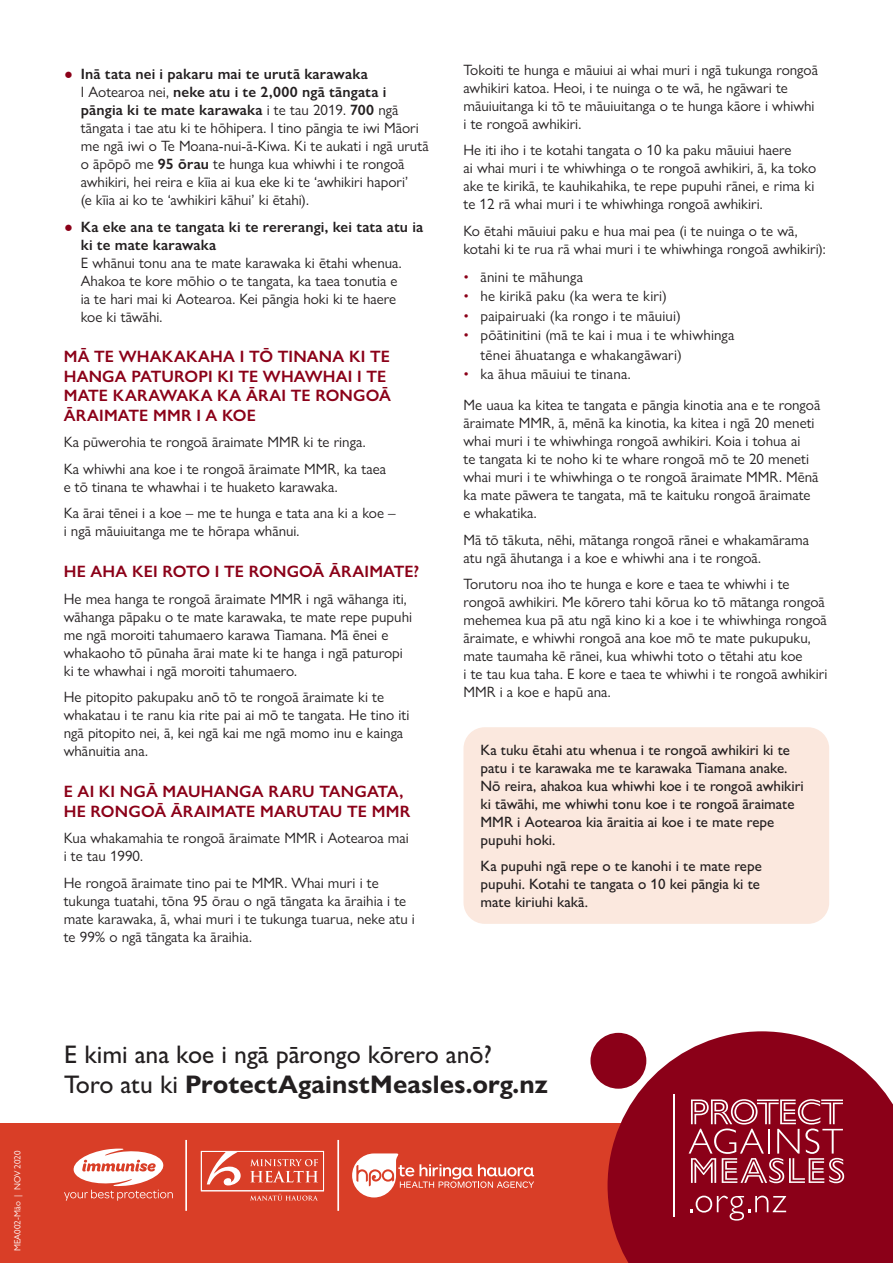
<style>
.page{position:relative;width:893px;height:1263px;background:#fff}
.page>*{position:absolute;margin:0;border:0;box-sizing:border-box;transform-origin:0 0}
.t1{font:500 25.5px/30px "Gill Sans Nova";color:#231f20}
.t2{font:600 16.5px/19.5px "Gill Sans Nova";letter-spacing:.01em;color:#8b0018}
.t3{font:15px/18px "Gill Sans Nova";color:#231f20}
.t4{font:500 15px/18px "Gill Sans Nova";color:#231f20}
.t5{font:600 15px/18px "Gill Sans Nova";letter-spacing:.015em;color:#231f20}
.t6{font:9px "Gill Sans Nova";color:#fff}
.s1{font-weight:700;font-size:21px;color:#8b0018}
.s2{font-weight:600}
.s3{color:#8b0018}
.s4{font-weight:700}
</style>
<div class="page">
<div style="left:0;top:1123px;width:893px;height:140px;background:#d93e27"></div>
<hr style="left:337px;top:1140px;width:2px;height:71px;background:#fff">
<hr style="left:185px;top:1140px;width:2px;height:71px;background:#fff">
<svg style="left:352px;top:1153px;width:182px;height:44px"></svg>
<svg style="left:250px;top:1159px;width:68px;height:23px"></svg>
<svg style="left:250px;top:1194px;width:68px;height:6px"></svg>
<svg style="left:207px;top:1153px;width:34px;height:32px"></svg>
<div style="left:201px;top:1151px;width:123px;height:40px;border:1px solid #fff"></div>
<svg style="left:64px;top:1148px;width:109px;height:53px"></svg>
<svg style="left:608px;top:1031px;width:285px;height:232px;background:#9a1f34"></svg>
<svg style="left:689px;top:1099px;width:155px;height:84px;background:#a63c4e"></svg>
<svg style="left:690px;top:1196px;width:96px;height:24px;background:#9f2c40"></svg>
<hr style="left:673px;top:1094px;width:2px;height:123px;background:#fff">
<div style="left:590px;top:1033px;width:56px;height:56px;background:#8b0018;border-radius:50%"></div>
<div style="left:463px;top:727px;width:366px;height:197px;background:#fbe8de;border-radius:21px"></div>
<p class="t6" style="left:12px;top:1251px;width:102px;rotate:-90deg">MEA002-Māo | NOV 2020</p>
<p class="t3" style="left:81px;top:65px;width:350px;text-indent:-17px"><span class="s1">•</span> <span class="s2">Inā tata nei i pakaru mai te urutā karawaka<br></span>I Aotearoa nei, <span class="s2">neke atu i te 2,000 ngā tāngata i pāngia ki te mate karawaka</span> i te tau 2019. <span class="s2">700</span> ngā tāngata i tae atu ki te hōhipera. I tino pāngia te iwi Māori me ngā iwi o Te Moana-nui-ā-Kiwa. Ki te aukati i ngā urutā o āpōpō me <span class="s2">95 ōrau</span> te hunga kua whiwhi i te rongoā awhikiri, hei reira e kīia ai kua eke ki te ‘awhikiri hapori’<br>(e kīia ai ko te ‘awhikiri kāhui’ ki ētahi).</p>
<p class="t5" style="left:81px;top:217px;width:344px;text-indent:-17px"><span class="s1">•</span> Ka eke ana te tangata ki te rererangi, kei tata atu ia ki te mate karawaka</p>
<p class="t3" style="left:81px;top:253px;width:322px">E whānui tonu ana te mate karawaka ki ētahi whenua.<br>Ahakoa te kore mōhio o te tangata, ka taea tonutia e ia te hari mai ki Aotearoa. Kei pāngia hoki ki te haere koe ki tāwāhi.</p>
<p class="t2" style="left:64px;top:347px;width:329px">MĀ TE WHAKAKAHA I TŌ TINANA KI TE<br>HANGA PATUROPI KI TE WHAWHAI I TE<br>MATE KARAWAKA KA ĀRAI TE RONGOĀ<br>ĀRAIMATE MMR I A KOE</p>
<p class="t3" style="left:64px;top:429px;width:324px;line-height:26.5px">Ka pūwerohia te rongoā āraimate MMR ki te ringa.<br>Ka whiwhi ana koe i te rongoā āraimate MMR, ka taea</p>
<p class="t3" style="left:64px;top:473px;width:333px;line-height:26.5px">e tō tinana te whawhai i te huaketo karawaka.<br>Ka ārai tēnei i a koe – me te hunga e tata ana ki a koe –</p>
<p class="t3" style="left:64px;top:522px;width:237px">i ngā māuiuitanga me te hōrapa whānui.</p>
<p class="t2" style="left:64px;top:562px;width:357px">HE AHA KEI ROTO I TE RONGOĀ ĀRAIMATE?</p>
<p class="t3" style="left:64px;top:589px;width:350px">He mea hanga te rongoā āraimate MMR i ngā wāhanga iti, wāhanga pāpaku o te mate karawaka, te mate repe pupuhi me ngā moroiti tahumaero karawa Tiamana. Mā ēnei e whakaoho tō pūnaha ārai mate ki te hanga i ngā paturopi ki te whawhai i ngā moroiti tahumaero.</p>
<p class="t3" style="left:64px;top:688px;width:347px">He pitopito pakupaku anō tō te rongoā āraimate ki te whakatau i te ranu kia rite pai ai mō te tangata. He tino iti ngā pitopito nei, ā, kei ngā kai me ngā momo inu e kainga whānuitia ana.</p>
<p class="t2" style="left:64px;top:781px;width:348px">E AI KI NGĀ MAUHANGA RARU TANGATA,<br>HE RONGOĀ ĀRAIMATE MARUTAU TE MMR</p>
<p class="t3" style="left:64px;top:829px;width:347px">Kua whakamahia te rongoā āraimate MMR i Aotearoa mai i te tau 1990.</p>
<p class="t3" style="left:64px;top:873px;width:353px">He rongoā āraimate tino pai te MMR. Whai muri i te tukunga tuatahi, tōna 95 ōrau o ngā tāngata ka āraihia i te mate karawaka, ā, whai muri i te tukunga tuarua, neke atu i te 99% o ngā tāngata ka āraihia.</p>
<p class="t3" style="left:463px;top:60px;width:356px">Tokoiti te hunga e māuiui ai whai muri i ngā tukunga rongoā awhikiri katoa. Heoi, i te nuinga o te wā, he ngāwari te māuiuitanga ki tō te māuiuitanga o te hunga kāore i whiwhi i te rongoā awhikiri.</p>
<p class="t3" style="left:463px;top:141px;width:354px">He iti iho i te kotahi tangata o 10 ka paku māuiui haere<br>ai whai muri i te whiwhinga o te rongoā awhikiri, ā, ka toko ake te kirikā, te kauhikahika, te repe pupuhi rānei, e rima ki te 12 rā whai muri i te whiwhinga rongoā awhikiri.</p>
<p class="t3" style="left:463px;top:221px;width:364px">Ko ētahi māuiui paku e hua mai pea (i te nuinga o te wā, kotahi ki te rua rā whai muri i te whiwhinga rongoā awhikiri):</p>
<p class="t3" style="left:463px;top:267px;width:121px"><span class="s3">•</span> ānini te māhunga</p>
<p class="t3" style="left:463px;top:287px;width:205px"><span class="s3">•</span> he kirikā paku (ka wera te kiri)</p>
<p class="t3" style="left:463px;top:306px;width:219px"><span class="s3">•</span> paipairuaki (ka rongo i te māuiui)</p>
<p class="t3" style="left:480px;top:325px;width:256px;line-height:19.5px;text-indent:-17px"><span class="s3">•</span> pōātinitini (mā te kai i mua i te whiwhinga tēnei āhuatanga e whakangāwari)</p>
<p class="t3" style="left:463px;top:359px;width:358px;line-height:30.8px"><span class="s3">•</span> ka āhua māuiui te tinana.<br>Me uaua ka kitea te tangata e pāngia kinotia ana e te rongoā</p>
<p class="t3" style="left:463px;top:414px;width:356px">āraimate MMR, ā, mēnā ka kinotia, ka kitea i ngā 20 meneti whai muri i te whiwhinga rongoā awhikiri. Koia i tohua ai<br>te tangata ki te noho ki te whare rongoā mō te 20 meneti whai muri i te whiwhinga o te rongoā āraimate MMR. Mēnā ka mate pāwera te tangata, mā te kaituku rongoā āraimate e whakatika.</p>
<p class="t3" style="left:463px;top:530px;width:347px">Mā tō tākuta, nēhi, mātanga rongoā rānei e whakamārama atu ngā āhutanga i a koe e whiwhi ana i te rongoā.</p>
<p class="t3" style="left:463px;top:575px;width:365px">Torutoru noa iho te hunga e kore e taea te whiwhi i te rongoā awhikiri. Me kōrero tahi kōrua ko tō mātanga rongoā mehemea kua pā atu ngā kino ki a koe i te whiwhinga rongoā āraimate, e whiwhi rongoā ana koe mō te mate pukupuku, mate taumaha kē rānei, kua whiwhi toto o tētahi atu koe<br>i te tau kua taha. E kore e taea te whiwhi i te rongoā awhikiri MMR i a koe e hapū ana.</p>
<p class="t4" style="left:480px;top:740px;width:325px">Ka tuku ētahi atu whenua i te rongoā awhikiri ki te patu i te karawaka me te karawaka Tiamana anake.<br>Nō reira, ahakoa kua whiwhi koe i te rongoā awhikiri ki tāwāhi, me whiwhi tonu koe i te rongoā āraimate MMR i Aotearoa kia āraitia ai koe i te mate repe pupuhi hoki.</p>
<p class="t4" style="left:480px;top:857px;width:283px;text-align:justify">Ka pupuhi ngā repe o te kanohi i te mate repe pupuhi. Kotahi te tangata o 10 kei pāngia ki te mate kiriuhi kakā.</p>
<h1 class="t1" style="left:64px;top:1039px;width:485px">E kimi ana koe i ngā pārongo kōrero anō?<br>Toro atu ki <span class="s4">ProtectAgainstMeasles.org.nz</span></h1>
</div>
